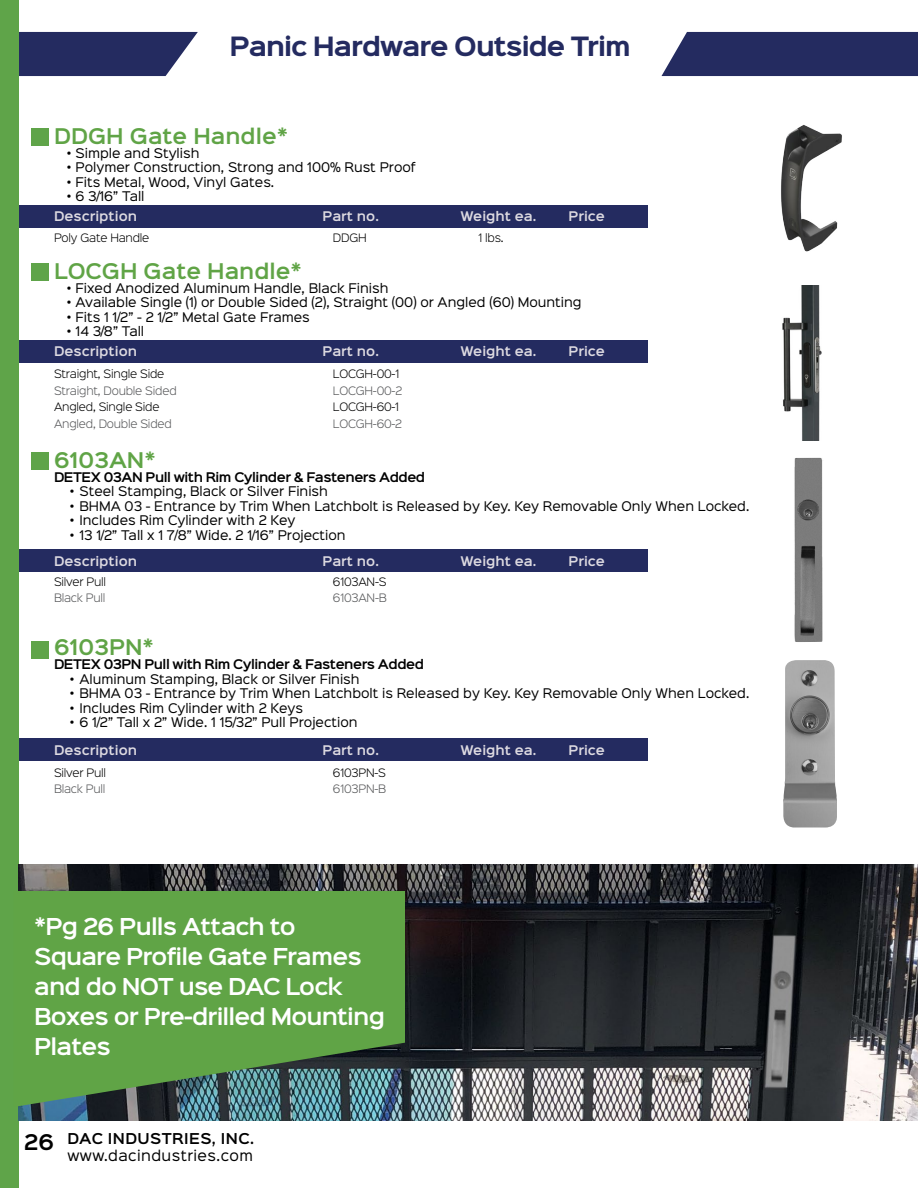
<style>
.page{position:relative;width:918px;height:1188px;background:#fff}
.page>*{position:absolute;margin:0;border:0;box-sizing:border-box;transform-origin:0 0}
.t1{font:700 24px "Sinkin Sans 700";letter-spacing:-.04em;color:#242b60}
.t2{font:600 21px/30px "Sinkin Sans 600";letter-spacing:-.04em;color:#fff}
.t3{font:600 19.5px "Sinkin Sans 600";color:#60a446}
.t4{font:13.5px "Sinkin Sans 400";letter-spacing:.03em;color:#000}
.t5{font:600 13.5px "Sinkin Sans 600";letter-spacing:.03em;color:#000}
.t6{font:12px "Sinkin Sans 400";color:#000}
.t7{font:600 12px "Sinkin Sans 600";color:#dddae1}
.t8{font:600 12px "Sinkin Sans 600";letter-spacing:-.04em;color:#000}
.t9{font:300 10.5px "Sinkin Sans 300";letter-spacing:-.02em;color:#000}
.t10{font:300 10.5px "Sinkin Sans 300";letter-spacing:-.02em;color:#58595b}
.s1{font-size:19.5px}
</style>
<div class="page">
<svg style="left:19px;top:32px;width:179px;height:44px;background:#373e6e"></svg>
<div style="left:0;top:0;width:19px;height:1188px;background:#5fa449"></div>
<div style="left:32px;top:128px;width:17px;height:18px;background:#5fa449"></div>
<div style="left:19px;top:205px;width:629px;height:23px;background:#242b60"></div>
<div style="left:662px;top:32px;width:256px;height:44px;background:#242b60"></div>
<div style="left:32px;top:263px;width:17px;height:18px;background:#5fa449"></div>
<div style="left:19px;top:340px;width:629px;height:23px;background:#242b60"></div>
<div style="left:32px;top:452px;width:17px;height:18px;background:#5fa449"></div>
<div style="left:19px;top:550px;width:629px;height:22px;background:#242b60"></div>
<div style="left:32px;top:641px;width:17px;height:18px;background:#5fa449"></div>
<div style="left:19px;top:739px;width:629px;height:22px;background:#242b60"></div>
<img style="left:781px;top:125px;width:61px;height:127px">
<img style="left:782px;top:285px;width:40px;height:156px">
<img style="left:794px;top:458px;width:29px;height:184px">
<img style="left:783px;top:660px;width:54px;height:168px">
<img style="left:19px;top:864px;width:899px;height:256px">
<svg style="left:18px;top:891px;width:387px;height:216px;background:#5b994a"></svg>
<p class="t1" style="left:230px;top:34px;width:403px">Panic Hardware Outside Trim</p>
<p class="t3" style="left:54px;top:119px;width:236px">DDGH Gate Handle*</p>
<p class="t6" style="left:68px;top:143px;width:134px">• Simple and Stylish</p>
<p class="t6" style="left:68px;top:157px;width:350px">• Polymer Construction, Strong and 100% Rust Proof</p>
<p class="t6" style="left:68px;top:172px;width:208px">• Fits Metal, Wood, Vinyl Gates.</p>
<p class="t6" style="left:68px;top:186px;width:79px">• 6 3/16” Tall</p>
<p class="t9" style="left:54px;top:229px;width:97px">Poly Gate Handle</p>
<p class="t9" style="left:333px;top:229px;width:35px">DDGH</p>
<p class="t9" style="left:478px;top:229px;width:27px">1 lbs.</p>
<p class="t7" style="left:54px;top:206px;width:85px">Description</p>
<p class="t7" style="left:322px;top:206px;width:58px">Part no.</p>
<p class="t7" style="left:460px;top:206px;width:77px">Weight ea.</p>
<p class="t7" style="left:568px;top:206px;width:38px">Price</p>
<p class="t3" style="left:54px;top:254px;width:249px">LOCGH Gate Handle*</p>
<p class="t6" style="left:68px;top:278px;width:323px">• Fixed Anodized Aluminum Handle, Black Finish</p>
<p class="t6" style="left:68px;top:292px;width:516px">• Available Single (1) or Double Sided (2), Straight (00) or Angled (60) Mounting</p>
<p class="t6" style="left:68px;top:307px;width:244px">• Fits 1 1/2” - 2 1/2” Metal Gate Frames</p>
<p class="t6" style="left:68px;top:321px;width:78px">• 14 3/8” Tall</p>
<p class="t7" style="left:54px;top:341px;width:85px">Description</p>
<p class="t7" style="left:322px;top:341px;width:58px">Part no.</p>
<p class="t7" style="left:460px;top:341px;width:77px">Weight ea.</p>
<p class="t7" style="left:568px;top:341px;width:38px">Price</p>
<p class="t9" style="left:54px;top:366px;width:112px">Straight, Single Side</p>
<p class="t9" style="left:333px;top:366px;width:68px">LOCGH-00-1</p>
<p class="t10" style="left:54px;top:382px;width:124px">Straight, Double Sided</p>
<p class="t10" style="left:333px;top:382px;width:71px">LOCGH-00-2</p>
<p class="t9" style="left:54px;top:399px;width:107px">Angled, Single Side</p>
<p class="t9" style="left:333px;top:399px;width:68px">LOCGH-60-1</p>
<p class="t10" style="left:54px;top:415px;width:119px">Angled, Double Sided</p>
<p class="t10" style="left:333px;top:415px;width:71px">LOCGH-60-2</p>
<p class="t3" style="left:54px;top:443px;width:103px">6103AN*</p>
<p class="t8" style="left:54px;top:467px;width:373px">DETEX 03AN Pull with Rim Cylinder &amp; Fasteners Added</p>
<p class="t6" style="left:70px;top:481px;width:259px">• Steel Stamping, Black or Silver Finish</p>
<p class="t6" style="left:70px;top:496px;width:680px">• BHMA 03 - Entrance by Trim When Latchbolt is Released by Key. Key Removable Only When Locked.</p>
<p class="t6" style="left:70px;top:510px;width:226px">• Includes Rim Cylinder with 2 Key</p>
<p class="t6" style="left:70px;top:525px;width:277px">• 13 1/2” Tall x 1 7/8” Wide. 2 1/16” Projection</p>
<p class="t7" style="left:54px;top:551px;width:85px">Description</p>
<p class="t7" style="left:322px;top:551px;width:58px">Part no.</p>
<p class="t7" style="left:460px;top:551px;width:77px">Weight ea.</p>
<p class="t7" style="left:568px;top:551px;width:38px">Price</p>
<p class="t9" style="left:54px;top:573px;width:54px">Silver Pull</p>
<p class="t9" style="left:333px;top:573px;width:55px">6103AN-S</p>
<p class="t10" style="left:54px;top:589px;width:53px">Black Pull</p>
<p class="t10" style="left:333px;top:589px;width:55px">6103AN-B</p>
<p class="t3" style="left:54px;top:630px;width:101px">6103PN*</p>
<p class="t8" style="left:54px;top:654px;width:372px">DETEX 03PN Pull with Rim Cylinder &amp; Fasteners Added</p>
<p class="t6" style="left:70px;top:669px;width:291px">• Aluminum Stamping, Black or Silver Finish</p>
<p class="t6" style="left:70px;top:683px;width:680px">• BHMA 03 - Entrance by Trim When Latchbolt is Released by Key. Key Removable Only When Locked.</p>
<p class="t6" style="left:70px;top:698px;width:234px">• Includes Rim Cylinder with 2 Keys</p>
<p class="t6" style="left:70px;top:712px;width:289px">• 6 1/2” Tall x 2” Wide. 1 15/32” Pull Projection</p>
<p class="t7" style="left:54px;top:740px;width:85px">Description</p>
<p class="t7" style="left:322px;top:740px;width:58px">Part no.</p>
<p class="t7" style="left:460px;top:740px;width:77px">Weight ea.</p>
<p class="t7" style="left:568px;top:740px;width:38px">Price</p>
<p class="t9" style="left:54px;top:764px;width:54px">Silver Pull</p>
<p class="t9" style="left:333px;top:764px;width:54px">6103PN-S</p>
<p class="t10" style="left:54px;top:780px;width:53px">Black Pull</p>
<p class="t10" style="left:333px;top:780px;width:55px">6103PN-B</p>
<p class="t2" style="left:34px;top:910px;width:352px">*Pg 26 Pulls Attach to<br>Square Profile Gate Frames and do NOT use DAC Lock<br>Boxes or Pre-drilled Mounting<br>Plates</p>
<p class="t5" style="left:24px;top:1127px;width:232px"><span class="s1">26</span> DAC INDUSTRIES, INC.</p>
<p class="t4" style="left:68px;top:1144px;width:187px">www.dacindustries.com</p>
</div>
